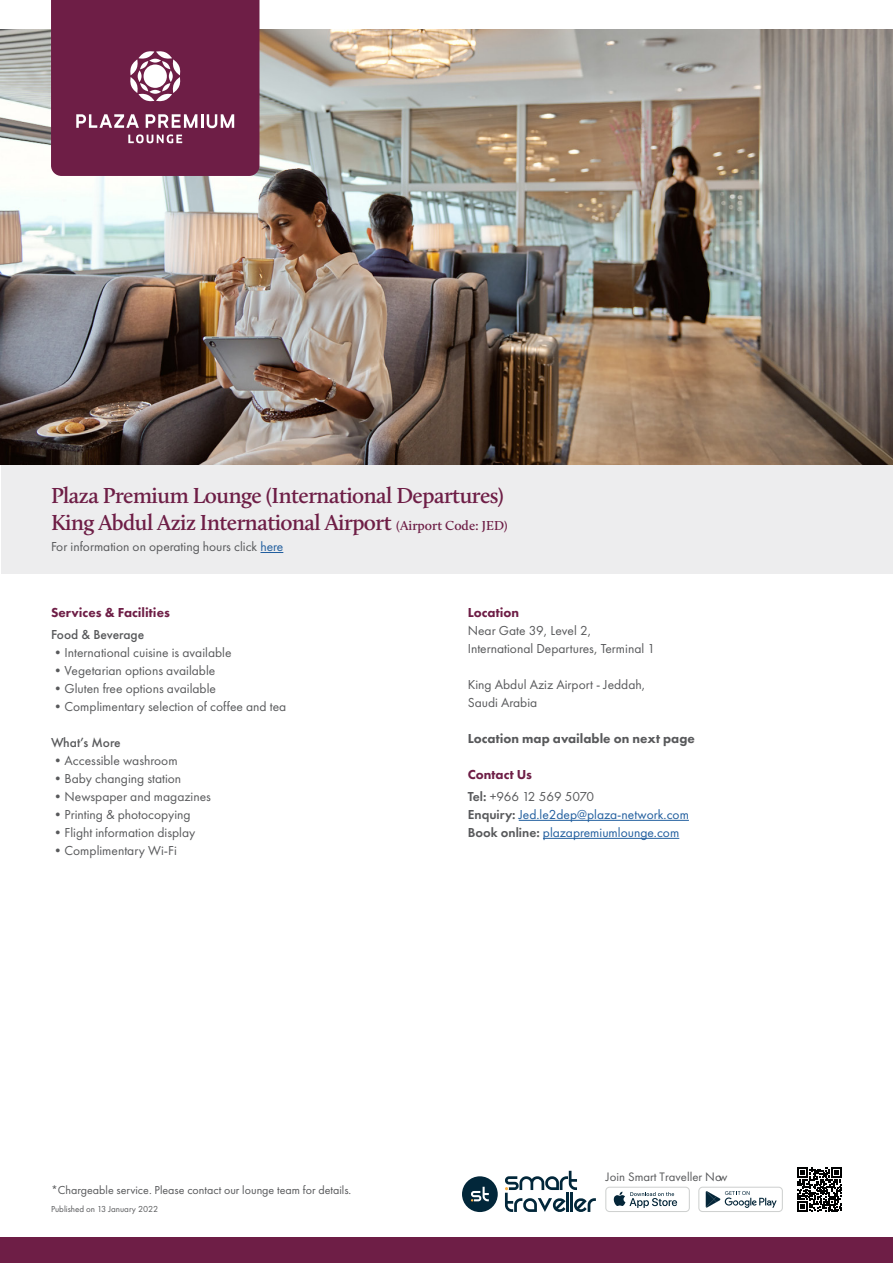
<style>
.page{position:relative;width:893px;height:1263px;background:#fff}
.page>*{position:absolute;margin:0;border:0;box-sizing:border-box;transform-origin:0 0}
.t1{font:600 22.5px/27px "Calluna";letter-spacing:-.025em;color:#6e1e46}
.t2{font:13.5px/18px "Futura PT";color:#58595b}
.t3{font:13.5px/18px "Futura PT";color:#215e9e}
.t4{font:800 13.5px "Futura PT";color:#58595b}
.t5{font:800 13.5px "Futura PT";color:#6e1e46}
.t6{font:500 13.5px "Futura PT";color:#58595b}
.t7{font:12.75px "Futura PT";color:#58595b}
.t8{font:12px "Futura PT";color:#58595b}
.t9{font:9px "Futura PT";color:#58595b}
.s1{font-size:13.5px}
.s2{color:#215e9e}
.s3{font-weight:800;color:#6e1e46}
.s4{font-weight:600}
.s5{font-weight:600;color:#58595b}
</style>
<div class="page">
<div style="left:462px;top:1176px;width:36px;height:36px;background:#02273a;border-radius:50%"></div>
<svg style="left:471px;top:1187px;width:18px;height:14px"></svg>
<svg style="left:505px;top:1171px;width:91px;height:41px"></svg>
<div style="left:605px;top:1187px;width:85px;height:25px;background:#d6d8d7;border-radius:4px"></div>
<div style="left:606px;top:1188px;width:83px;height:23px;background:#fff;border-radius:3px"></div>
<svg style="left:613px;top:1192px;width:64px;height:16px"></svg>
<div style="left:698px;top:1187px;width:85px;height:25px;background:#d6d8d7;border-radius:4px"></div>
<div style="left:699px;top:1188px;width:83px;height:23px;background:#fff;border-radius:3px"></div>
<svg style="left:706px;top:1191px;width:71px;height:17px"></svg>
<svg style="left:797px;top:1167px;width:45px;height:45px"></svg>
<div style="left:1px;top:464px;width:891px;height:110px;background:#ededee"></div>
<div style="left:0;top:1237px;width:893px;height:26px;background:#6e1e46"></div>
<img style="left:1px;top:29px;width:891px;height:435px">
<svg style="left:260px;top:552px;width:23px;height:1px"></svg>
<hr style="left:519px;top:820px;width:170px;height:1px;background:#215e9e">
<hr style="left:543px;top:838px;width:136px;height:1px;background:#215e9e">
<svg style="left:51px;top:0;width:208px;height:176px;background:#772c51"></svg>
<h1 class="t1" style="left:51px;top:482px;width:458px">Plaza Premium Lounge (International Departures)<br>King Abdul Aziz International Airport <span class="s1">(Airport Code: JED)</span></h1>
<p class="t2" style="left:51px;top:538px;width:234px">For information on operating hours click <span class="s2">here</span></p>
<p class="t5" style="left:51px;top:604px;width:120px">Services &amp; Facilities</p>
<p class="t6" style="left:51px;top:626px;width:95px">Food &amp; Beverage</p>
<p class="t2" style="left:51px;top:643px;width:182px">•International cuisine is available</p>
<p class="t2" style="left:51px;top:661px;width:166px">•Vegetarian options available</p>
<p class="t2" style="left:51px;top:679px;width:166px">•Gluten free options available</p>
<p class="t2" style="left:51px;top:697px;width:237px">•Complimentary selection of coffee and tea</p>
<p class="t6" style="left:51px;top:734px;width:71px">What’s More</p>
<p class="t2" style="left:51px;top:751px;width:128px">•Accessible washroom</p>
<p class="t2" style="left:51px;top:769px;width:132px">•Baby changing station</p>
<p class="t2" style="left:51px;top:787px;width:161px">•Newspaper and magazines</p>
<p class="t2" style="left:51px;top:805px;width:141px">•Printing &amp; photocopying</p>
<p class="t2" style="left:51px;top:823px;width:146px">•Flight information display</p>
<p class="t2" style="left:51px;top:841px;width:127px">•Complimentary Wi-Fi</p>
<p class="t5" style="left:468px;top:604px;width:53px">Location</p>
<p class="t2" style="left:468px;top:621px;width:189px">Near Gate 39, Level 2,<br>International Departures, Terminal 1</p>
<p class="t2" style="left:468px;top:675px;width:179px">King Abdul Aziz Airport - Jeddah,<br>Saudi Arabia</p>
<p class="t4" style="left:468px;top:730px;width:229px">Location map available on next page</p>
<p class="t2" style="left:468px;top:763px;width:128px;line-height:22.2px"><span class="s3">Contact Us<br></span><span class="s4">Tel:</span> +966 12 569 5070</p>
<p class="t3" style="left:468px;top:805px;width:223px"><span class="s5">Enquiry:</span> Jed.le2dep@plaza-network.com<br><span class="s5">Book online:</span> plazapremiumlounge.com</p>
<p class="t8" style="left:51px;top:1183px;width:302px">*Chargeable service. Please contact our lounge team for details.</p>
<p class="t9" style="left:51px;top:1203px;width:109px">Published on 13 January 2022</p>
<p class="t7" style="left:606px;top:1169px;width:123px">Join Smart Traveller Now</p>
</div>
